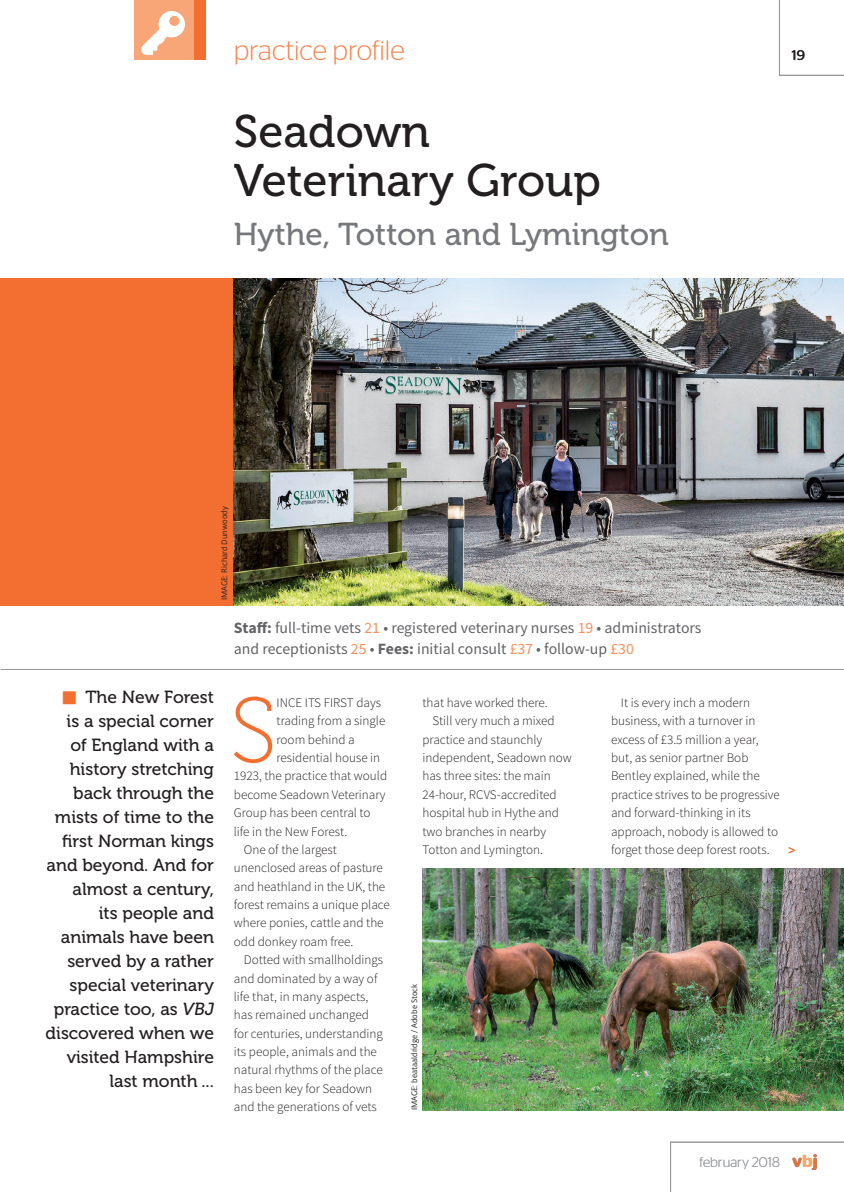
<style>
.page{position:relative;width:844px;height:1192px;background:#fff}
.page>*{position:absolute;margin:0;border:0;box-sizing:border-box;transform-origin:0 0}
.t1{font:91.88px "Museo 100";color:#f36e31}
.t2{font:45.5px/49px "Museo 500";color:#231f20}
.t3{font:31.5px "Museo 500";color:#76787b}
.t4{font:300 28px "Stag Sans Round";color:#f5834b}
.t5{font:17.5px/24px "Museo 500";color:#231f20;text-align:right}
.t6{font:15.75px/21px "Source Sans Pro";color:#636366}
.t7{font:300 14px "Stag Sans Round";color:#9d9fa2}
.t8{font:14px "Stag Sans Round";color:#231f20}
.t9{font:300 13.12px/18.4px "Source Sans Pro";color:#231f20}
.t10{font:13.12px "Museo 700";color:#f36e31}
.t11{font:7.88px "Tipperarye Text";color:#231f20}
.s1{font-weight:700}
.s2{color:#f6915d}
.s3{color:#f36e31}
.s4{font-style:italic}
.s5{font-weight:600;font-size:17.5px;color:#f36e31}
.s6{font-weight:600;font-size:17.5px;color:#f8a577}
</style>
<div class="page">
<div style="left:141px;top:0;width:65px;height:60px;background:#f36e31"></div>
<div style="left:135px;top:0;width:59px;height:60px;background:#f8a577"></div>
<div style="left:1px;top:278px;width:233px;height:328px;background:#f36e31"></div>
<svg style="left:141px;top:11px;width:44px;height:44px"></svg>
<hr style="left:1px;top:669px;width:843px;height:1px;background:#939598">
<img style="left:234px;top:278px;width:610px;height:328px">
<img style="left:422px;top:869px;width:422px;height:241px">
<svg style="left:779px;top:0;width:65px;height:76px"></svg>
<svg style="left:670px;top:1142px;width:174px;height:50px"></svg>
<h3 class="t4" style="left:234px;top:35px;width:172px">practice profile</h3>
<p class="t2" style="left:234px;top:107px;width:368px">Seadown<br>Veterinary Group</p>
<p class="t3" style="left:234px;top:217px;width:436px">Hythe, Totton and Lymington</p>
<p class="t8" style="left:792px;top:47px;width:15px">19</p>
<p class="t11" style="left:220px;top:600px;width:95px;rotate:-90deg">IMAGE: Richard Dunwoody</p>
<p class="t6" style="left:234px;top:618px;width:469px"><span class="s1">Staff:</span> full-time vets <span class="s2">21</span> • registered veterinary nurses <span class="s2">19</span> • administrators and receptionists <span class="s2">25</span> • <span class="s1">Fees:</span> initial consult <span class="s2">£37</span> • follow-up <span class="s2">£30</span></p>
<p class="t5" style="left:46px;top:686px;width:170px"><span class="s3">■</span> The New Forest is a special corner<br>of England with a history stretching back through the mists of time to the first Norman kings and beyond. And for almost a century,<br>its people and animals have been served by a rather special veterinary practice too, as <span class="s4">VBJ </span>discovered when we visited Hampshire last month ...</p>
<p class="t1" style="left:230px;top:682px;width:48px">S</p>
<p class="t9" style="left:276px;top:693px;width:106px">INCE ITS FIRST days</p>
<p class="t9" style="left:276px;top:712px;width:110px">trading from a single</p>
<p class="t9" style="left:276px;top:730px;width:80px">room behind a</p>
<p class="t9" style="left:276px;top:748px;width:105px">residential house in</p>
<p class="t9" style="left:234px;top:767px;width:155px">1923, the practice that would</p>
<p class="t9" style="left:234px;top:785px;width:153px">become Seadown Veterinary</p>
<p class="t9" style="left:234px;top:804px;width:138px">Group has been central to</p>
<p class="t9" style="left:234px;top:822px;width:115px">life in the New Forest.</p>
<p class="t9" style="left:244px;top:840px;width:95px">One of the largest</p>
<p class="t9" style="left:234px;top:859px;width:151px">unenclosed areas of pasture</p>
<p class="t9" style="left:234px;top:877px;width:153px">and heathland in the UK, the</p>
<p class="t9" style="left:234px;top:895px;width:158px">forest remains a unique place</p>
<p class="t9" style="left:234px;top:914px;width:151px">where ponies, cattle and the</p>
<p class="t9" style="left:234px;top:932px;width:121px">odd donkey roam free.</p>
<p class="t9" style="left:244px;top:951px;width:141px">Dotted with smallholdings</p>
<p class="t9" style="left:234px;top:969px;width:145px">and dominated by a way of</p>
<p class="t9" style="left:234px;top:987px;width:136px">life that, in many aspects,</p>
<p class="t9" style="left:234px;top:1006px;width:137px">has remained unchanged</p>
<p class="t9" style="left:234px;top:1024px;width:150px">for centuries, understanding</p>
<p class="t9" style="left:234px;top:1042px;width:145px">its people, animals and the</p>
<p class="t9" style="left:234px;top:1061px;width:150px">natural rhythms of the place</p>
<p class="t9" style="left:234px;top:1079px;width:140px">has been key for Seadown</p>
<p class="t9" style="left:234px;top:1098px;width:144px">and the generations of vets</p>
<p class="t9" style="left:422px;top:693px;width:127px">that have worked there.</p>
<p class="t9" style="left:432px;top:712px;width:124px">Still very much a mixed</p>
<p class="t9" style="left:422px;top:730px;width:121px">practice and staunchly</p>
<p class="t9" style="left:422px;top:748px;width:151px">independent, Seadown now</p>
<p class="t9" style="left:422px;top:767px;width:130px">has three sites: the main</p>
<p class="t9" style="left:422px;top:785px;width:136px">24-hour, RCVS-accredited</p>
<p class="t9" style="left:422px;top:804px;width:138px">hospital hub in Hythe and</p>
<p class="t9" style="left:422px;top:822px;width:125px">two branches in nearby</p>
<p class="t9" style="left:422px;top:840px;width:122px">Totton and Lymington.</p>
<p class="t11" style="left:409px;top:1110px;width:127px;rotate:-90deg">IMAGE: beataaldridge / Adobe Stock</p>
<p class="t9" style="left:611px;top:693px;width:170px;text-indent:10px">It is every inch a modern business, with a turnover in excess of £3.5 million a year, but, as senior partner Bob<br>Bentley explained, while the practice strives to be progressive and forward-thinking in its approach, nobody is allowed to forget those deep forest roots.</p>
<p class="t10" style="left:787px;top:842px;width:10px">&gt;</p>
<p class="t7" style="left:699px;top:1154px;width:120px">february 2018 <span class="s5">v</span><span class="s6">b</span><span class="s5">j</span></p>
</div>
